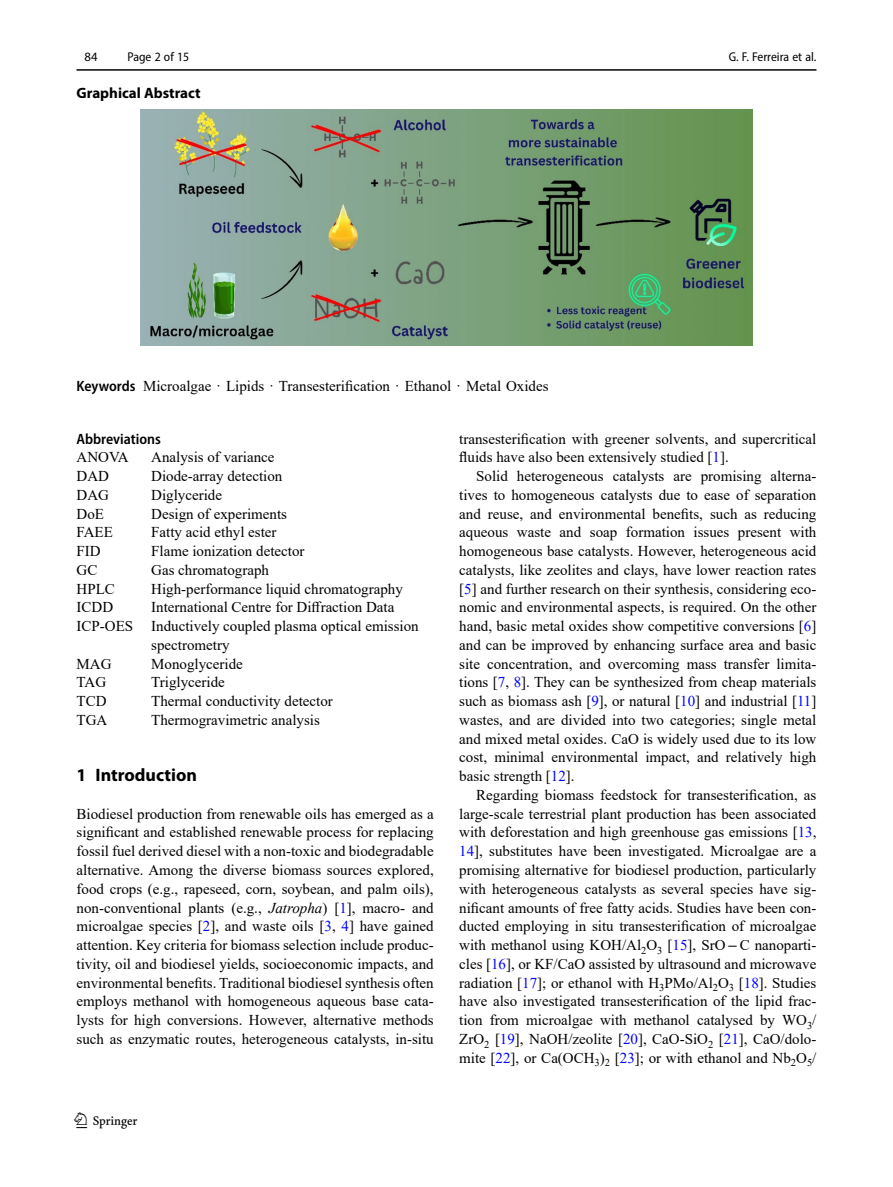
<style>
.page{position:relative;width:893px;height:1187px;background:#fff}
.page>*{position:absolute;margin:0;border:0;box-sizing:border-box;transform-origin:0 0}
.t1{font:22.5px "Springnew";color:#000}
.Head_1{font:700 18px "Myriad Pro";color:#000}
.Body_Text_Indent{font:15px/18.8px "Times New Roman";color:#000;text-align:justify}
.Body_Text{font:15px/18.8px "Times New Roman";color:#000;text-align:justify}
.Abbreviation_Para_1{font:15px/18.8px "Times New Roman";color:#000}
.Keyword_Text{font:15px "Times New Roman";color:#000}
.Abstract_UNstructure{font:700 15px "Myriad Pro";color:#000}
.Abbrevation_Heading{font:600 semi-condensed 15px "Myriad Pro";color:#000}
.t2{font:semi-condensed 12.75px "Myriad Pro";color:#000}
.t3{font:12.75px "Myriad Pro";color:#000}
.s1{font-family:"Myriad Pro";font-weight:600;font-stretch:semi-condensed}
.s2{font-style:italic}
.s3{color:#00f}
.s4{font-family:"STIX"}
</style>
<div class="page">
<hr style="left:77px;top:69px;width:739px;height:2px;background:#000">
<img style="left:140px;top:110px;width:613px;height:235px">
<p class="t3" style="left:85px;top:48px;width:15px">84</p>
<p class="t2" style="left:127px;top:49px;width:63px">Page 2 of 15</p>
<p class="Abstract_UNstructure" style="left:77px;top:83px;width:126px">Graphical Abstract</p>
<p class="Keyword_Text" style="left:77px;top:375px;width:473px"><span class="s1">Keywords</span> Microalgae · Lipids · Transesterification · Ethanol · Metal Oxides</p>
<p class="t2" style="left:729px;top:49px;width:89px">G. F. Ferreira et al.</p>
<p class="Abbrevation_Heading" style="left:77px;top:429px;width:86px">Abbreviations</p>
<p class="Abbreviation_Para_1" style="left:77px;top:447px;width:54px">ANOVA</p>
<p class="Abbreviation_Para_1" style="left:151px;top:447px;width:125px">Analysis of variance</p>
<p class="Abbreviation_Para_1" style="left:77px;top:466px;width:34px">DAD</p>
<p class="Abbreviation_Para_1" style="left:151px;top:466px;width:133px">Diode-array detection</p>
<p class="Abbreviation_Para_1" style="left:77px;top:485px;width:34px">DAG</p>
<p class="Abbreviation_Para_1" style="left:151px;top:485px;width:72px">Diglyceride</p>
<p class="Abbreviation_Para_1" style="left:77px;top:503px;width:29px">DoE</p>
<p class="Abbreviation_Para_1" style="left:151px;top:503px;width:137px">Design of experiments</p>
<p class="Abbreviation_Para_1" style="left:77px;top:522px;width:38px">FAEE</p>
<p class="Abbreviation_Para_1" style="left:151px;top:522px;width:127px">Fatty acid ethyl ester</p>
<p class="Abbreviation_Para_1" style="left:77px;top:541px;width:26px">FID</p>
<p class="Abbreviation_Para_1" style="left:151px;top:541px;width:155px">Flame ionization detector</p>
<p class="Abbreviation_Para_1" style="left:77px;top:560px;width:22px">GC</p>
<p class="Abbreviation_Para_1" style="left:151px;top:560px;width:119px">Gas chromatograph</p>
<p class="Abbreviation_Para_1" style="left:77px;top:578px;width:40px">HPLC</p>
<p class="Abbreviation_Para_1" style="left:151px;top:578px;width:253px">High-performance liquid chromatography</p>
<p class="Abbreviation_Para_1" style="left:77px;top:597px;width:38px">ICDD</p>
<p class="Abbreviation_Para_1" style="left:151px;top:597px;width:245px">International Centre for Diffraction Data</p>
<p class="Abbreviation_Para_1" style="left:151px;top:616px;width:269px;text-indent:-75px">ICP-OES Inductively coupled plasma optical emission spectrometry</p>
<p class="Abbreviation_Para_1" style="left:77px;top:653px;width:36px">MAG</p>
<p class="Abbreviation_Para_1" style="left:151px;top:653px;width:93px">Monoglyceride</p>
<p class="Abbreviation_Para_1" style="left:77px;top:672px;width:31px">TAG</p>
<p class="Abbreviation_Para_1" style="left:151px;top:672px;width:75px">Triglyceride</p>
<p class="Abbreviation_Para_1" style="left:77px;top:691px;width:32px">TCD</p>
<p class="Abbreviation_Para_1" style="left:151px;top:691px;width:183px">Thermal conductivity detector</p>
<p class="Abbreviation_Para_1" style="left:77px;top:710px;width:32px">TGA</p>
<p class="Abbreviation_Para_1" style="left:151px;top:710px;width:170px">Thermogravimetric analysis</p>
<p class="Head_1" style="left:77px;top:763px;width:122px">1 Introduction</p>
<p class="Body_Text" style="left:77px;top:803px;width:359px">Biodiesel production from renewable oils has emerged as a significant and established renewable process for replacing fossil fuel derived diesel with a non-toxic and biodegradable alternative. Among the diverse biomass sources explored, food crops (e.g., rapeseed, corn, soybean, and palm oils), non-conventional plants (e.g., <span class="s2">Jatropha</span>) [<span class="s3">1</span>], macro- and microalgae species [<span class="s3">2</span>], and waste oils [<span class="s3">3</span>, <span class="s3">4</span>] have gained attention. Key criteria for biomass selection include produc&shy;tivity, oil and biodiesel yields, socioeconomic impacts, and environmental benefits. Traditional biodiesel synthesis often employs methanol with homogeneous aqueous base cata&shy;lysts for high conversions. However, alternative methods such as enzymatic routes, heterogeneous catalysts, in-situ</p>
<h1 class="t1" style="left:77px;top:1107px;width:63px">1 3</h1>
<p class="Body_Text" style="left:459px;top:428px;width:359px">transesterification with greener solvents, and supercritical fluids have also been extensively studied [<span class="s3">1</span>].</p>
<p class="Body_Text_Indent" style="left:459px;top:466px;width:359px;text-indent:17px">Solid heterogeneous catalysts are promising alterna&shy;tives to homogeneous catalysts due to ease of separation and reuse, and environmental benefits, such as reducing aqueous waste and soap formation issues present with homogeneous base catalysts. However, heterogeneous acid catalysts, like zeolites and clays, have lower reaction rates [<span class="s3">5</span>] and further research on their synthesis, considering eco&shy;nomic and environmental aspects, is required. On the other hand, basic metal oxides show competitive conversions [<span class="s3">6</span>] and can be improved by enhancing surface area and basic site concentration, and overcoming mass transfer limita&shy;tions [<span class="s3">7</span>, <span class="s3">8</span>]. They can be synthesized from cheap materials such as biomass ash [<span class="s3">9</span>], or natural [<span class="s3">10</span>] and industrial [<span class="s3">11</span>] wastes, and are divided into two categories; single metal and mixed metal oxides. CaO is widely used due to its low cost, minimal environmental impact, and relatively high basic strength [<span class="s3">12</span>].</p>
<p class="Body_Text_Indent" style="left:459px;top:785px;width:359px;text-indent:17px">Regarding biomass feedstock for transesterification, as large-scale terrestrial plant production has been associated with deforestation and high greenhouse gas emissions [<span class="s3">13</span>, <span class="s3">14</span>], substitutes have been investigated. Microalgae are a promising alternative for biodiesel production, particularly with heterogeneous catalysts as several species have sig&shy;nificant amounts of free fatty acids. Studies have been con&shy;ducted employing in situ transesterification of microalgae with methanol using KOH/Al<sub>2</sub>O<sub>3</sub> [<span class="s3">15</span>], SrO<span class="s4">−</span>C nanoparti&shy;cles [<span class="s3">16</span>], or KF/CaO assisted by ultrasound and microwave radiation [<span class="s3">17</span>]; or ethanol with H<sub>3</sub>PMo/Al<sub>2</sub>O<sub>3</sub> [<span class="s3">18</span>]. Studies have also investigated transesterification of the lipid frac&shy;tion from microalgae with methanol catalysed by WO<sub>3</sub>/ ZrO<sub>2</sub> [<span class="s3">19</span>], NaOH/zeolite [<span class="s3">20</span>], CaO-SiO<sub>2</sub> [<span class="s3">21</span>], CaO/dolo&shy;mite [<span class="s3">22</span>], or Ca(OCH<sub>3</sub>)<sub>2</sub> [<span class="s3">23</span>]; or with ethanol and Nb<sub>2</sub>O<sub>5</sub>/</p>
</div>
